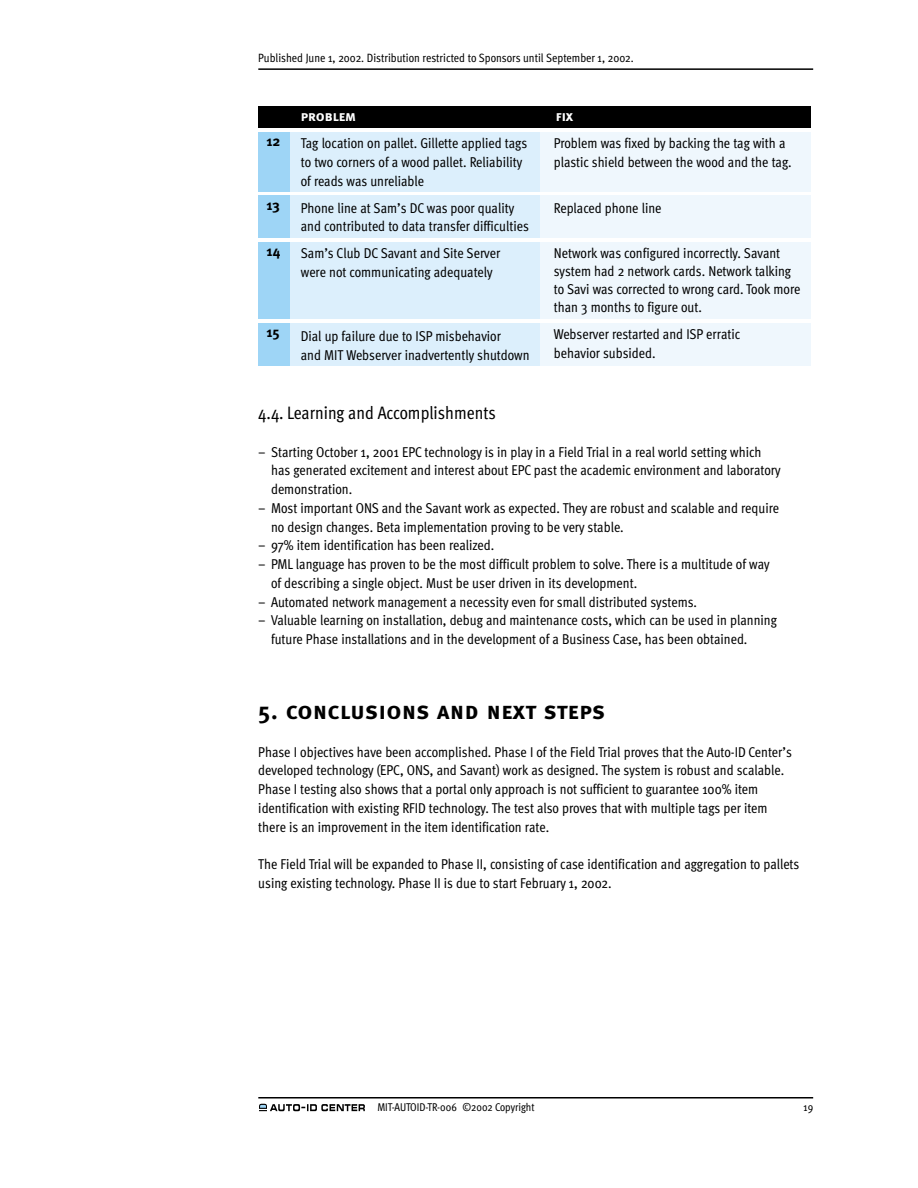
<style>
.page{position:relative;width:918px;height:1188px;background:#fff}
.page>*{position:absolute;margin:0;border:0;box-sizing:border-box;transform-origin:0 0}
.t1{font:24px "Meta Bold Caps";letter-spacing:.02em;color:#000}
.t2{font:18px "Meta Cond";color:#000}
.t3{font:14.25px/18.8px "Meta Cond";color:#000}
.t4{font:14.25px "Meta Bold Caps";color:#fff}
.t5{font:14.25px "Meta Bold Caps";letter-spacing:-.01em;color:#000}
.t6{font:12px "Meta Cond";color:#000}
.t7{font:11.25px "Meta Cond";color:#000}
</style>
<div class="page">
<hr style="left:258px;top:68px;width:555px;height:2px;background:#000">
<hr style="left:258px;top:1097px;width:555px;height:2px;background:#000">
<svg style="left:259px;top:1104px;width:106px;height:7px"></svg>
<div style="left:258px;top:106px;width:553px;height:22px;background:#000"></div>
<div style="left:258px;top:132px;width:553px;height:59px;background:#dceffc"></div>
<div style="left:258px;top:196px;width:553px;height:42px;background:#dceffc"></div>
<div style="left:258px;top:242px;width:553px;height:77px;background:#dceffc"></div>
<div style="left:258px;top:323px;width:553px;height:43px;background:#dceffc"></div>
<div style="left:541px;top:132px;width:270px;height:59px;background:#eff7fd"></div>
<div style="left:541px;top:196px;width:270px;height:42px;background:#eff7fd"></div>
<div style="left:541px;top:242px;width:270px;height:77px;background:#eff7fd"></div>
<div style="left:258px;top:132px;width:32px;height:59px;background:#9ed5f6"></div>
<div style="left:258px;top:196px;width:32px;height:42px;background:#9ed5f6"></div>
<div style="left:258px;top:242px;width:32px;height:77px;background:#9ed5f6"></div>
<div style="left:541px;top:323px;width:270px;height:43px;background:#eff7fd"></div>
<div style="left:258px;top:323px;width:32px;height:43px;background:#9ed5f6"></div>
<p class="t6" style="left:258px;top:53px;width:377px">Published June 1, 2002. Distribution restricted to Sponsors until September 1, 2002.</p>
<p class="t5" style="left:267px;top:133px;width:15px">12</p>
<p class="t5" style="left:267px;top:196px;width:15px">13</p>
<p class="t5" style="left:267px;top:243px;width:15px">14</p>
<p class="t5" style="left:267px;top:324px;width:15px">15</p>
<p class="t4" style="left:301px;top:108px;width:57px">problem</p>
<p class="t4" style="left:556px;top:108px;width:19px">fix</p>
<p class="t3" style="left:301px;top:135px;width:228px">Tag location on pallet. Gillette applied tags to two corners of a wood pallet. Reliability of reads was unreliable</p>
<p class="t3" style="left:301px;top:200px;width:230px;line-height:18px">Phone line at Sam’s DC was poor quality and contributed to data transfer difficulties</p>
<p class="t3" style="left:301px;top:245px;width:201px">Sam’s Club DC Savant and Site Server were not communicating adequately</p>
<p class="t3" style="left:554px;top:135px;width:239px">Problem was fixed by backing the tag with a plastic shield between the wood and the tag.</p>
<p class="t3" style="left:554px;top:199px;width:109px">Replaced phone line</p>
<p class="t3" style="left:554px;top:245px;width:248px;line-height:18px">Network was configured incorrectly. Savant system had 2 network cards. Network talking to Savi was corrected to wrong card. Took more than 3 months to figure out.</p>
<p class="t3" style="left:554px;top:326px;width:188px">Webserver restarted and ISP erratic behavior subsided.</p>
<p class="t3" style="left:301px;top:328px;width:230px">Dial up failure due to ISP misbehavior<br>and MIT Webserver inadvertently shutdown</p>
<p class="t2" style="left:258px;top:406px;width:239px">4.4. Learning and Accomplishments</p>
<p class="t3" style="left:271px;top:443px;width:511px;text-indent:-13px">– Starting October 1, 2001 EPC technology is in play in a Field Trial in a real world setting which has generated excitement and interest about EPC past the academic environment and laboratory demonstration.</p>
<p class="t3" style="left:271px;top:500px;width:510px;text-indent:-13px">– Most important ONS and the Savant work as expected. They are robust and scalable and require no design changes. Beta implementation proving to be very stable.</p>
<p class="t3" style="left:258px;top:537px;width:238px">– 97% item identification has been realized.</p>
<p class="t3" style="left:271px;top:556px;width:500px;text-indent:-13px">– PML language has proven to be the most difficult problem to solve. There is a multitude of way of describing a single object. Must be user driven in its development.</p>
<p class="t3" style="left:258px;top:593px;width:440px">– Automated network management a necessity even for small distributed systems.</p>
<p class="t3" style="left:271px;top:612px;width:507px;text-indent:-13px">– Valuable learning on installation, debug and maintenance costs, which can be used in planning future Phase installations and in the development of a Business Case, has been obtained.</p>
<h1 class="t1" style="left:258px;top:697px;width:348px">5. conclusions and next steps</h1>
<p class="t3" style="left:258px;top:743px;width:535px">Phase I objectives have been accomplished. Phase I of the Field Trial proves that the Auto-ID Center’s developed technology (EPC, ONS, and Savant) work as designed. The system is robust and scalable.<br>Phase I testing also shows that a portal only approach is not sufficient to guarantee 100% item identification with existing RFID technology. The test also proves that with multiple tags per item there is an improvement in the item identification rate.</p>
<p class="t3" style="left:258px;top:856px;width:543px">The Field Trial will be expanded to Phase II, consisting of case identification and aggregation to pallets using existing technology. Phase II is due to start February 1, 2002.</p>
<p class="t7" style="left:377px;top:1103px;width:159px">MIT-AUTOID-TR-006 ©2002 Copyright</p>
<p class="t7" style="left:804px;top:1103px;width:11px">19</p>
</div>
